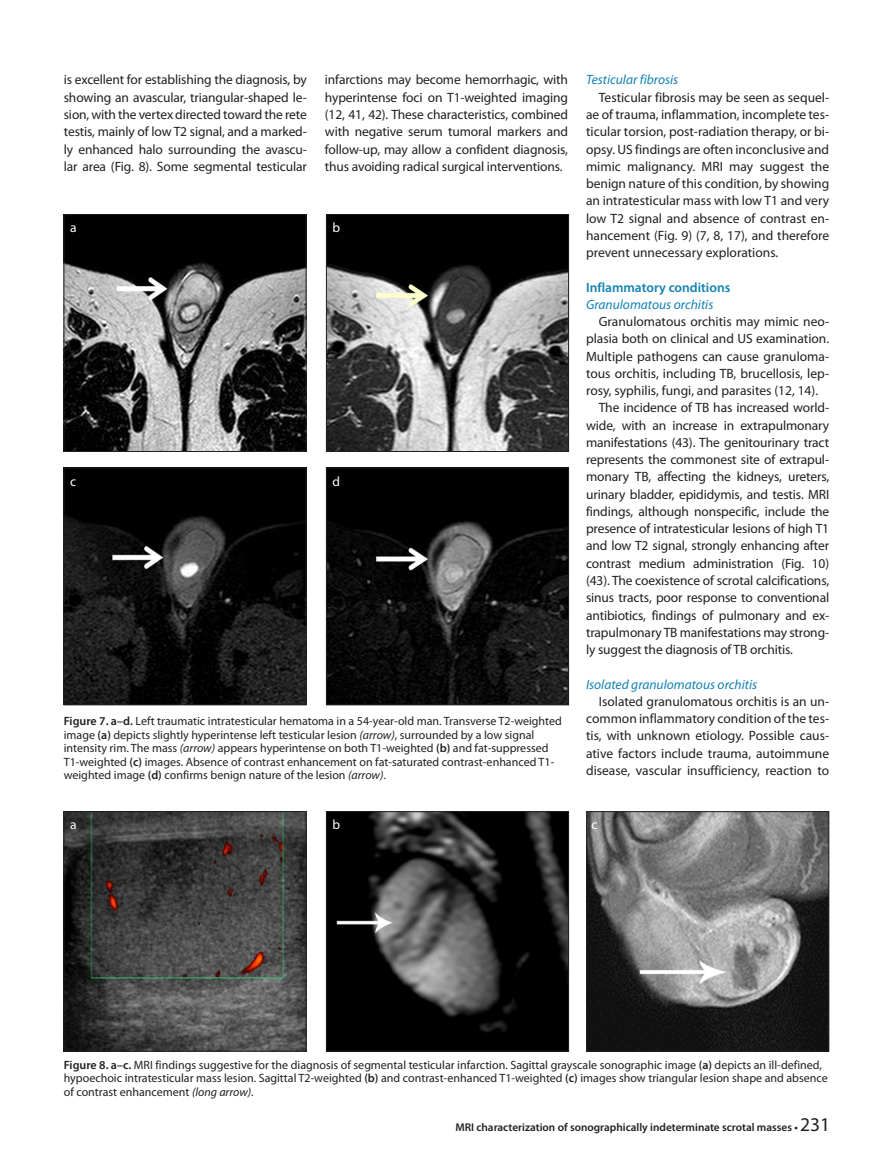
<style>
.page{position:relative;width:893px;height:1170px;background:#fff}
.page>*{position:absolute;margin:0;border:0;box-sizing:border-box;transform-origin:0 0}
.t1{font:13.5px/17.2px "Myriad Pro";letter-spacing:-.01em;color:#231f20;text-align:justify}
.t2{font:italic 13.5px "Myriad Pro";color:#1181b4}
.t3{font:600 13.5px "Myriad Pro";color:#1181b4}
.t4{font:13.5px "Myriad Pro";color:#fff}
.t5{font:12px/13.5px "Myriad Pro";color:#231f20}
.t6{font:600 11.25px "Myriad Pro";color:#231f20}
.s1{font-weight:600}
.s2{font-style:italic}
.s3{font-weight:400;font-size:19.5px}
</style>
<div class="page">
<img style="left:66px;top:470px;width:238px;height:233px">
<div style="left:64px;top:468px;width:242px;height:237px;border:1px solid #231f20"></div>
<img style="left:66px;top:216px;width:238px;height:233px">
<div style="left:64px;top:214px;width:242px;height:237px;border:1px solid #231f20"></div>
<img style="left:328px;top:470px;width:239px;height:233px">
<div style="left:326px;top:468px;width:243px;height:237px;border:1px solid #231f20"></div>
<img style="left:328px;top:216px;width:239px;height:233px">
<div style="left:326px;top:214px;width:243px;height:237px;border:1px solid #231f20"></div>
<img style="left:66px;top:813px;width:238px;height:236px">
<div style="left:64px;top:811px;width:242px;height:240px;border:1px solid #231f20"></div>
<img style="left:328px;top:813px;width:239px;height:236px">
<div style="left:326px;top:811px;width:243px;height:240px;border:1px solid #231f20"></div>
<img style="left:588px;top:813px;width:239px;height:236px">
<div style="left:586px;top:811px;width:243px;height:240px;border:1px solid #231f20"></div>
<p class="t1" style="left:64px;top:71px;width:245px">is excellent for establishing the diagnosis, by showing an avascular, triangular-shaped le&shy;sion, with the vertex directed toward the rete testis, mainly of low T2 signal, and a marked&shy;ly enhanced halo surrounding the avascu&shy;lar area (Fig. 8). Some segmental testicular</p>
<p class="t1" style="left:325px;top:71px;width:245px">infarctions may become hemorrhagic, with hyperintense foci on T1-weighted imaging (12, 41, 42). These characteristics, combined with negative serum tumoral markers and follow-up, may allow a confident diagnosis, thus avoiding radical surgical interventions.</p>
<p class="t2" style="left:586px;top:72px;width:94px">Testicular fibrosis</p>
<p class="t1" style="left:586px;top:88px;width:245px;text-indent:13px">Testicular fibrosis may be seen as sequel&shy;ae of trauma, inflammation, incomplete tes&shy;ticular torsion, post-radiation therapy, or bi&shy;opsy. US findings are often inconclusive and mimic malignancy. MRI may suggest the benign nature of this condition, by showing an intratesticular mass with low T1 and very low T2 signal and absence of contrast en&shy;hancement (Fig. 9) (7, 8, 17), and therefore prevent unnecessary explorations.</p>
<p class="t3" style="left:586px;top:278px;width:146px">Inflammatory conditions</p>
<p class="t2" style="left:586px;top:296px;width:129px">Granulomatous orchitis</p>
<p class="t1" style="left:586px;top:313px;width:245px;text-indent:13px">Granulomatous orchitis may mimic neo&shy;plasia both on clinical and US examination.<br>Multiple pathogens can cause granuloma&shy;tous orchitis, including TB, brucellosis, lep&shy;rosy, syphilis, fungi, and parasites (12, 14).</p>
<p class="t1" style="left:586px;top:399px;width:245px;text-indent:13px">The incidence of TB has increased world&shy;wide, with an increase in extrapulmonary manifestations (43). The genitourinary tract represents the commonest site of extrapul&shy;monary TB, affecting the kidneys, ureters, urinary bladder, epididymis, and testis. MRI findings, although nonspecific, include the presence of intratesticular lesions of high T1 and low T2 signal, strongly enhancing after contrast medium administration (Fig. 10) (43). The coexistence of scrotal calcifications, sinus tracts, poor response to conventional antibiotics, findings of pulmonary and ex&shy;trapulmonary TB manifestations may strong&shy;ly suggest the diagnosis of TB orchitis.</p>
<p class="t2" style="left:586px;top:675px;width:173px">Isolated granulomatous orchitis</p>
<p class="t1" style="left:586px;top:692px;width:245px;text-indent:13px">Isolated granulomatous orchitis is an un&shy;common inflammatory condition of the tes&shy;tis, with unknown etiology. Possible caus&shy;ative factors include trauma, autoimmune disease, vascular insufficiency, reaction to</p>
<p class="t4" style="left:332px;top:219px;width:9px">b</p>
<p class="t4" style="left:70px;top:219px;width:8px">a</p>
<p class="t4" style="left:332px;top:472px;width:9px">d</p>
<p class="t4" style="left:70px;top:472px;width:8px">c</p>
<p class="t5" style="left:64px;top:714px;width:500px"><span class="s1">Figure 7. a–d.</span> Left traumatic intratesticular hematoma in a 54-year-old man. Transverse T2-weighted image <span class="s1">(a)</span> depicts slightly hyperintense left testicular lesion <span class="s2">(arrow)</span>, surrounded by a low signal intensity rim. The mass <span class="s2">(arrow)</span> appears hyperintense on both T1-weighted <span class="s1">(b)</span> and fat-suppressed T1-weighted <span class="s1">(c)</span> images. Absence of contrast enhancement on fat-saturated contrast-enhanced T1- weighted image <span class="s1">(d)</span> confirms benign nature of the lesion <span class="s2">(arrow)</span>.</p>
<p class="t4" style="left:70px;top:816px;width:8px">a</p>
<p class="t4" style="left:332px;top:816px;width:9px">b</p>
<p class="t4" style="left:592px;top:816px;width:8px">c</p>
<p class="t5" style="left:64px;top:1057px;width:766px"><span class="s1">Figure 8. a–c.</span> MRI findings suggestive for the diagnosis of segmental testicular infarction. Sagittal grayscale sonographic image <span class="s1">(a)</span> depicts an ill-defined, hypoechoic intratesticular mass lesion. Sagittal T2-weighted <span class="s1">(b)</span> and contrast-enhanced T1-weighted <span class="s1">(c)</span> images show triangular lesion shape and absence of contrast enhancement <span class="s2">(long arrow)</span>.</p>
<p class="t6" style="left:455px;top:1120px;width:376px">MRI characterization of sonographically indeterminate scrotal masses • <span class="s3">231</span></p>
</div>
